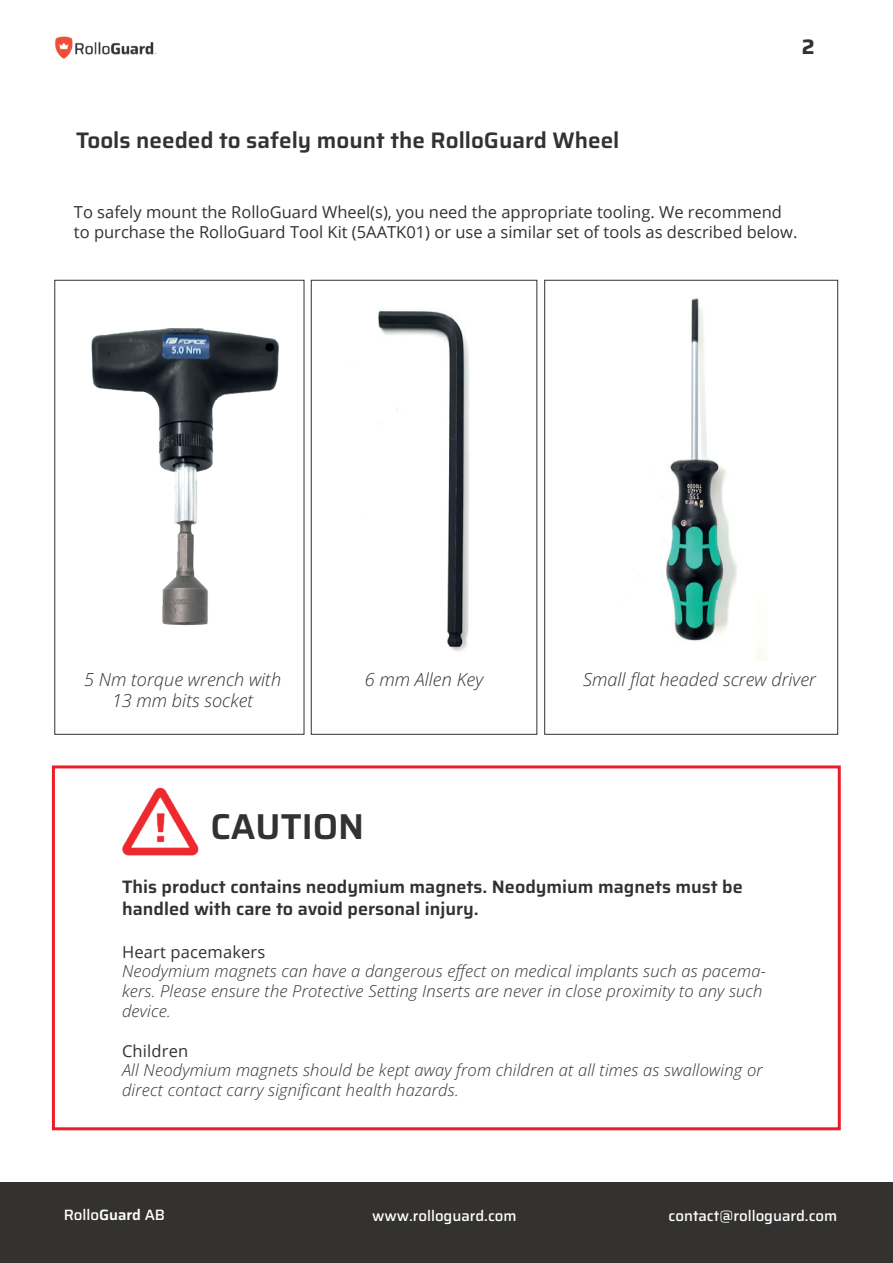
<style>
.page{position:relative;width:893px;height:1263px;background:#fff}
.page>*{position:absolute;margin:0;border:0;box-sizing:border-box;transform-origin:0 0}
.t1{font:600 36px "Saira";color:#333231}
.t2{font:600 22.5px "Saira";color:#333231}
.t3{font:700 21px "Saira";color:#323231}
.t4{font:600 18px/21.6px "Saira";color:#333231}
.t5{font:italic 300 18px/21.6px "Open Sans";color:#333231;text-align:center}
.t6{font:italic 300 16.5px/19.8px "Open Sans";letter-spacing:.01em;color:#333231}
.t7{font:16.5px/19.8px "Open Sans";color:#333231}
.t8{font:500 15px "Saira";color:#fff}
.s1{font-weight:600}
</style>
<div class="page">
<div style="left:54px;top:280px;width:250px;height:455px;border:1px solid #333231"></div>
<div style="left:311px;top:280px;width:226px;height:455px;border:1px solid #333231"></div>
<div style="left:544px;top:280px;width:294px;height:455px;border:1px solid #333231"></div>
<img style="left:55px;top:36px;width:102px;height:23px">
<div style="left:52px;top:765px;width:789px;height:365px;border:3px solid #ec1d28"></div>
<img style="left:122px;top:787px;width:77px;height:69px">
<img style="left:378px;top:310px;width:91px;height:342px">
<img style="left:661px;top:298px;width:102px;height:362px">
<div style="left:0;top:1182px;width:893px;height:81px;background:#333231"></div>
<img style="left:76px;top:279px;width:213px;height:347px">
<h2 class="t2" style="left:76px;top:122px;width:545px">Tools needed to safely mount the RolloGuard Wheel</h2>
<p class="t3" style="left:802px;top:29px;width:14px">2</p>
<p class="t7" style="left:74px;top:202px;width:725px">To safely mount the RolloGuard Wheel(s), you need the appropriate tooling. We recommend to purchase the RolloGuard Tool Kit (5AATK01) or use a similar set of tools as described below.</p>
<p class="t5" style="left:84px;top:668px;width:198px">5 Nm torque wrench with<br>13 mm bits socket</p>
<p class="t5" style="left:365px;top:668px;width:120px">6 mm Allen Key</p>
<p class="t5" style="left:583px;top:668px;width:234px">Small flat headed screw driver</p>
<h1 class="t1" style="left:210px;top:797px;width:155px">CAUTION</h1>
<p class="t4" style="left:122px;top:875px;width:622px">This product contains neodymium magnets. Neodymium magnets must be handled with care to avoid personal injury.</p>
<p class="t7" style="left:122px;top:941px;width:145px">Heart pacemakers</p>
<p class="t6" style="left:122px;top:961px;width:645px">Neodymium magnets can have a dangerous effect on medical implants such as pacema&shy;kers. Please ensure the Protective Setting Inserts are never in close proximity to any such device.</p>
<p class="t7" style="left:122px;top:1040px;width:68px">Children</p>
<p class="t6" style="left:122px;top:1060px;width:642px">All Neodymium magnets should be kept away from children at all times as swallowing or direct contact carry significant health hazards.</p>
<p class="t8" style="left:64px;top:1202px;width:103px">Rollo<span class="s1">Guard</span> AB</p>
<p class="t8" style="left:372px;top:1204px;width:146px">www.rolloguard.com</p>
<p class="t8" style="left:668px;top:1204px;width:170px">contact@rolloguard.com</p>
</div>
